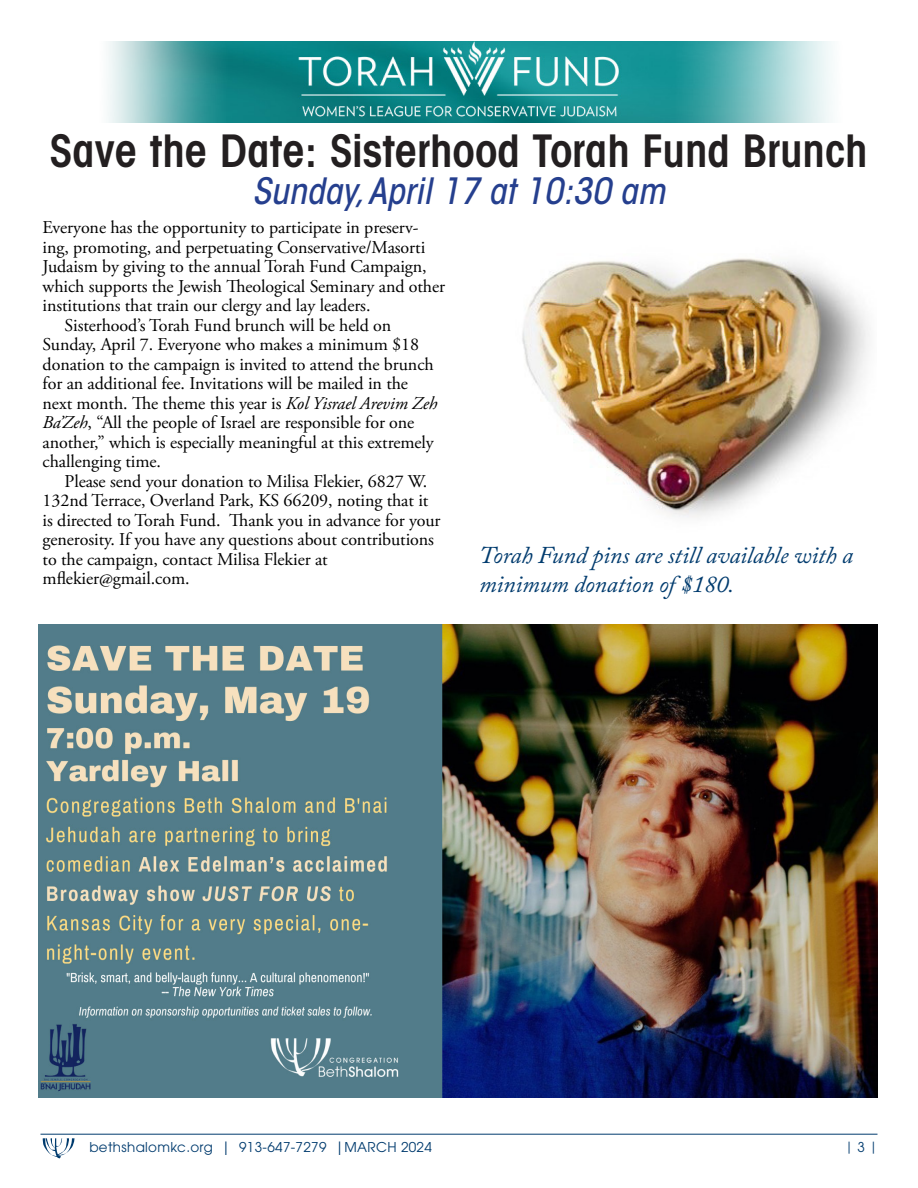
<style>
.page{position:relative;width:918px;height:1188px;background:#fff}
.page>*{position:absolute;margin:0;border:0;box-sizing:border-box;transform-origin:0 0}
.head{font:600 condensed 45px "Avant Garde";color:#231f20}
.head-2{font:italic 500 condensed 36px "ITC Avant Garde Std";color:#253f8e}
.t1{font:italic 24px/28.8px "Adobe Caslon Pro";letter-spacing:-.005em;color:#003b6e}
.t2{font:18px/19.5px "Adobe Garamond Pro";letter-spacing:-.005em;color:#000}
.t3{font:13.5px "ITC Avant Garde Pro";letter-spacing:.025em;color:#003b6e}
.t4{font:12px "ITC Avant Garde Pro";color:#003b6e}
.s1{font-style:italic}
.s2{font-size:13.5px}
</style>
<div class="page">
<hr style="left:40px;top:1134px;width:838px;height:1px;background:#003b6e">
<svg style="left:43px;top:1138px;width:32px;height:21px"></svg>
<img style="left:522px;top:258px;width:348px;height:260px">
<img style="left:108px;top:42px;width:724px;height:81px">
<img style="left:38px;top:625px;width:840px;height:472px">
<p class="head" style="left:50px;top:123px;width:819px">Save the Date: Sisterhood Torah Fund Brunch</p>
<p class="head-2" style="left:252px;top:169px;width:414px">Sunday, April 17 at 10:30 am</p>
<p class="t2" style="left:43px;top:218px;width:404px">Everyone has the opportunity to participate in preserv&shy;ing, promoting, and perpetuating Conservative/Masorti Judaism by giving to the annual Torah Fund Campaign, which supports the Jewish Theological Seminary and other institutions that train our clergy and lay leaders.</p>
<p class="t2" style="left:43px;top:316px;width:396px;text-indent:22px">Sisterhood’s Torah Fund brunch will be held on Sunday, April 7. Everyone who makes a minimum $18 donation to the campaign is invited to attend the brunch for an additional fee. Invitations will be mailed in the next month. The theme this year is <span class="s1">Kol Yisrael Arevim Zeh Ba’Zeh</span>, “All the people of Israel are responsible for one another,” which is especially meaningful at this extremely challenging time.</p>
<p class="t2" style="left:43px;top:472px;width:399px;text-indent:22px">Please send your donation to Milisa Flekier, 6827 W.<br>132nd Terrace, Overland Park, KS 66209, noting that it is directed to Torah Fund. Thank you in advance for your generosity. If you have any questions about contributions to the campaign, contact Milisa Flekier at mflekier@gmail.com.</p>
<p class="t1" style="left:479px;top:541px;width:375px">Torah Fund pins are still available with a minimum donation of $180.</p>
<p class="t3" style="left:89px;top:1139px;width:344px">bethshalomkc.org | 913-647-7279 |MARCH 2024</p>
<p class="t4" style="left:845px;top:1139px;width:34px">| <span class="s2">3</span> |</p>
</div>
